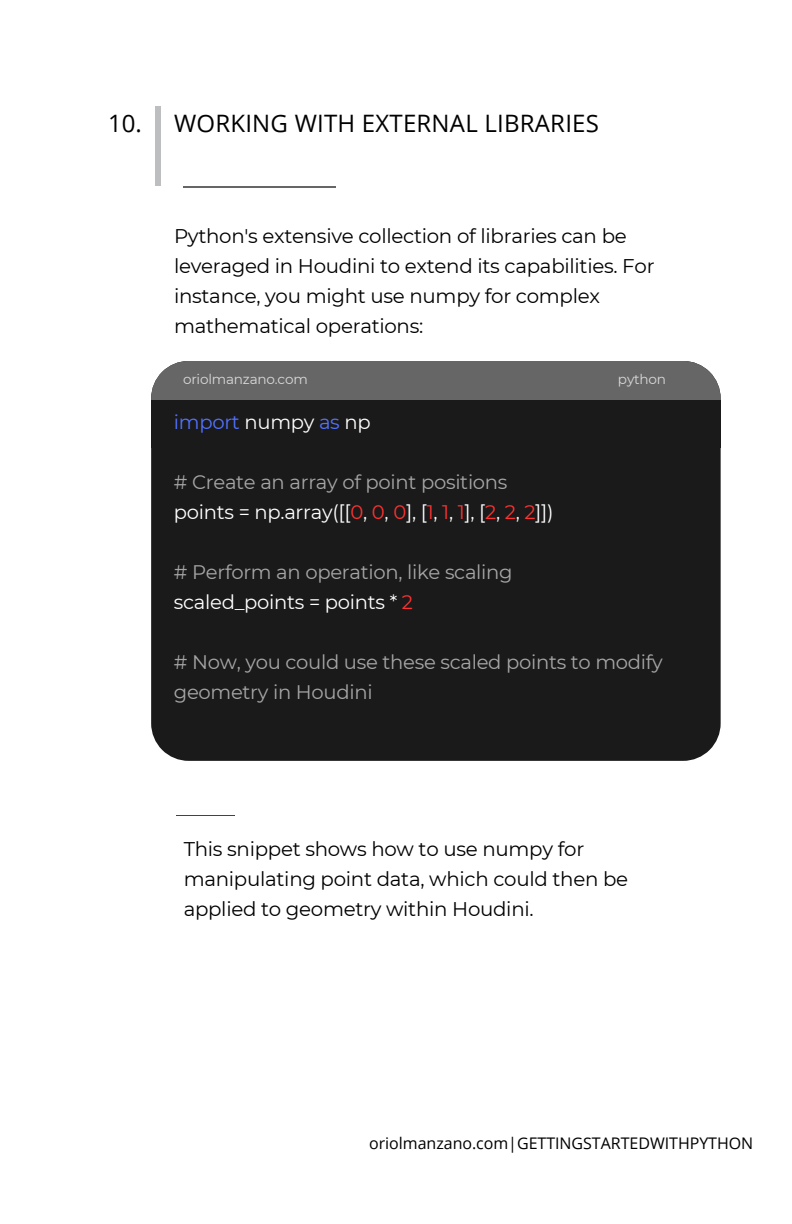
<style>
.page{position:relative;width:792px;height:1224px;background:#fff}
.page>*{position:absolute;margin:0;border:0;box-sizing:border-box;transform-origin:0 0}
.t1{font:24px "Open Sans";letter-spacing:.01em;color:#000}
.t2{font:19.8px/30px "Montserrat";letter-spacing:-.015em;color:#000}
.t3{font:19.6px/30px "Montserrat";letter-spacing:-.015em;color:#a6a6a6}
.t4{font:19.6px/30px "Montserrat";letter-spacing:-.015em;color:#fff}
.t5{font:19.6px "Montserrat";letter-spacing:-.015em;color:#5271ff}
.t6{font:16px "Open Sans";color:#000}
.t7{font:13.6px "Montserrat";letter-spacing:-.015em;color:#d9d9d9}
.s1{color:#fff}
.s2{color:#a6a6a6}
.s3{color:#ff3131}
</style>
<div class="page">
<div style="left:155px;top:106px;width:6px;height:79px;background:#bcbec0"></div>
<hr style="left:176px;top:815px;width:58px;height:1px;background:#434343">
<hr style="left:184px;top:187px;width:152px;height:1px;background:#666">
<div style="left:151px;top:448px;width:570px;height:313px;background:#1a1a1a"></div>
<div style="left:151px;top:361px;width:570px;height:39px;background:#666"></div>
<div style="left:151px;top:400px;width:570px;height:48px;background:#1a1a1a"></div>
<p class="t1" style="left:108px;top:107px;width:492px">10. WORKING WITH EXTERNAL LIBRARIES</p>
<p class="t2" style="left:174px;top:221px;width:482px">Python's extensive collection of libraries can be leveraged in Houdini to extend its capabilities. For instance, you might use numpy for complex mathematical operations:</p>
<p class="t7" style="left:183px;top:371px;width:126px">oriolmanzano.com</p>
<p class="t7" style="left:618px;top:371px;width:50px">python</p>
<p class="t5" style="left:174px;top:410px;width:198px">import <span class="s1">numpy</span> as <span class="s1">np</span></p>
<p class="t4" style="left:174px;top:467px;width:381px"><span class="s2"># Create an array of point positions </span>points = np.array([[<span class="s3">0</span>, <span class="s3">0</span>, <span class="s3">0</span>], [<span class="s3">1</span>, <span class="s3">1</span>, <span class="s3">1</span>], [<span class="s3">2</span>, <span class="s3">2</span>, <span class="s3">2</span>]])</p>
<p class="t3" style="left:174px;top:557px;width:340px"># Perform an operation, like scaling <span class="s1">scaled_points = points *</span> <span class="s3">2</span></p>
<p class="t3" style="left:174px;top:647px;width:490px"># Now, you could use these scaled points to modify geometry in Houdini</p>
<p class="t2" style="left:184px;top:834px;width:446px">This snippet shows how to use numpy for manipulating point data, which could then be applied to geometry within Houdini.</p>
<p class="t6" style="left:369px;top:1132px;width:386px">oriolmanzano.com|GETTINGSTARTEDWITHPYTHON</p>
</div>
